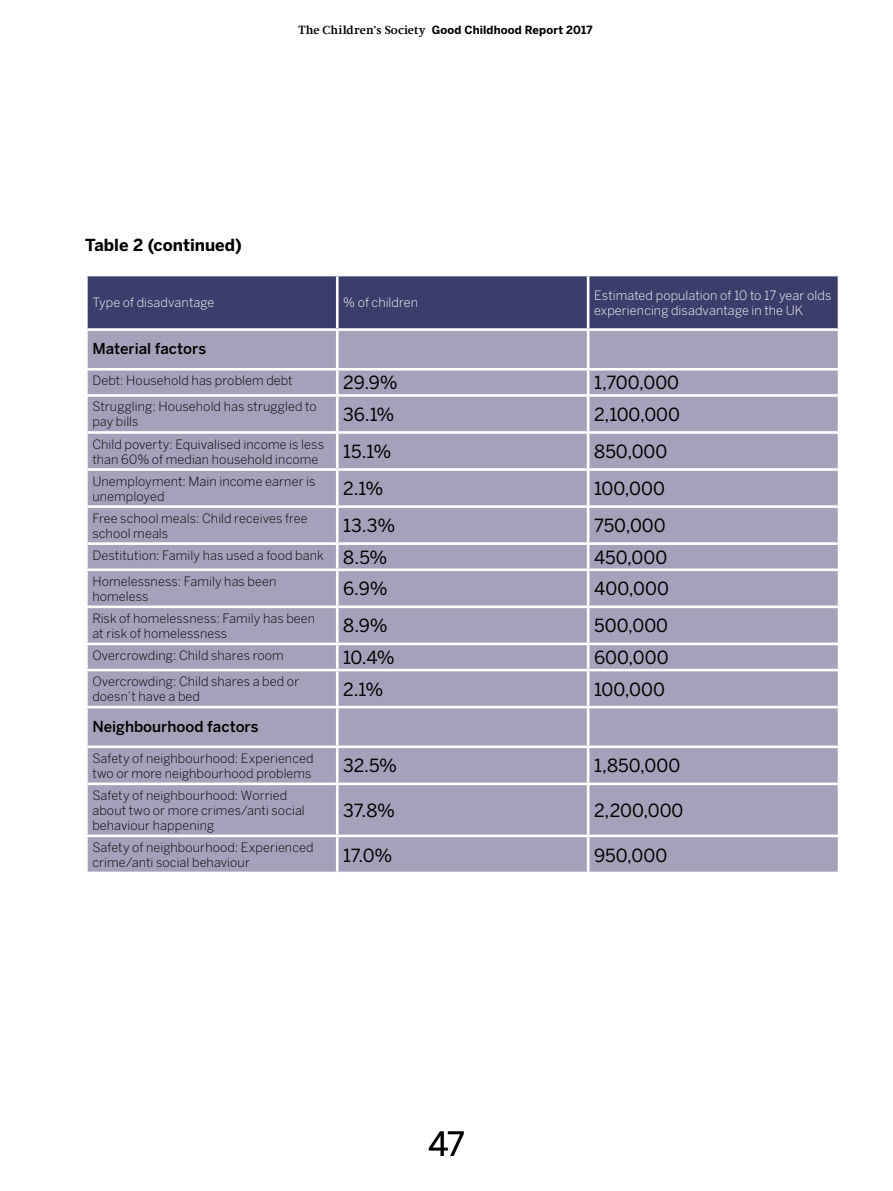
<style>
.page{position:relative;width:893px;height:1191px;background:#fff}
.page>*{position:absolute;margin:0;border:0;box-sizing:border-box;transform-origin:0 0}
.t1{font:33px "Benton Sans";color:#000}
.t2{font:18px "Benton Sans";letter-spacing:.005em;color:#000}
.t3{font:700 16.5px "Benton Sans";color:#000}
.t4{font:500 15px "Benton Sans";color:#000}
.t5{font:300 12.75px/15px "Benton Sans";letter-spacing:.005em;color:#000}
.t6{font:300 12.75px/15px "Benton Sans";letter-spacing:.005em;color:#fff}
.t7{font:700 11.25px "Benton Sans";letter-spacing:.01em;color:#000}
.s1{font-family:"Swift Com";font-size:12px}
.s2{font-weight:400;font-size:18px}
</style>
<div class="page">
<div style="left:88px;top:276px;width:750px;height:52px;background:#3b3d6a"></div>
<div style="left:88px;top:331px;width:750px;height:540px;background:#a5a1ba"></div>
<hr style="left:336px;top:276px;width:3px;height:52px;background:#fff">
<hr style="left:587px;top:276px;width:2px;height:52px;background:#fff">
<hr style="left:336px;top:331px;width:3px;height:37px;background:#fff">
<hr style="left:587px;top:331px;width:2px;height:37px;background:#fff">
<hr style="left:85px;top:368px;width:252px;height:2px;background:#fff">
<hr style="left:337px;top:368px;width:251px;height:2px;background:#fff">
<hr style="left:336px;top:370px;width:3px;height:24px;background:#fff">
<hr style="left:588px;top:368px;width:252px;height:2px;background:#fff">
<hr style="left:587px;top:370px;width:2px;height:24px;background:#fff">
<hr style="left:85px;top:394px;width:252px;height:3px;background:#fff">
<hr style="left:337px;top:394px;width:251px;height:3px;background:#fff">
<hr style="left:336px;top:397px;width:3px;height:34px;background:#fff">
<hr style="left:588px;top:394px;width:252px;height:3px;background:#fff">
<hr style="left:587px;top:397px;width:2px;height:34px;background:#fff">
<hr style="left:85px;top:431px;width:252px;height:3px;background:#fff">
<hr style="left:337px;top:431px;width:251px;height:3px;background:#fff">
<hr style="left:336px;top:434px;width:3px;height:34px;background:#fff">
<hr style="left:588px;top:431px;width:252px;height:3px;background:#fff">
<hr style="left:587px;top:434px;width:2px;height:34px;background:#fff">
<hr style="left:85px;top:468px;width:252px;height:3px;background:#fff">
<hr style="left:337px;top:468px;width:251px;height:3px;background:#fff">
<hr style="left:336px;top:471px;width:3px;height:34px;background:#fff">
<hr style="left:588px;top:468px;width:252px;height:3px;background:#fff">
<hr style="left:587px;top:471px;width:2px;height:34px;background:#fff">
<hr style="left:85px;top:505px;width:252px;height:3px;background:#fff">
<hr style="left:337px;top:505px;width:251px;height:3px;background:#fff">
<hr style="left:336px;top:508px;width:3px;height:34px;background:#fff">
<hr style="left:588px;top:505px;width:252px;height:3px;background:#fff">
<hr style="left:587px;top:508px;width:2px;height:34px;background:#fff">
<hr style="left:85px;top:542px;width:252px;height:3px;background:#fff">
<hr style="left:337px;top:542px;width:251px;height:3px;background:#fff">
<hr style="left:336px;top:545px;width:3px;height:23px;background:#fff">
<hr style="left:588px;top:542px;width:252px;height:3px;background:#fff">
<hr style="left:587px;top:545px;width:2px;height:23px;background:#fff">
<hr style="left:85px;top:568px;width:252px;height:3px;background:#fff">
<hr style="left:337px;top:568px;width:251px;height:3px;background:#fff">
<hr style="left:336px;top:571px;width:3px;height:34px;background:#fff">
<hr style="left:588px;top:568px;width:252px;height:3px;background:#fff">
<hr style="left:587px;top:571px;width:2px;height:34px;background:#fff">
<hr style="left:85px;top:605px;width:252px;height:3px;background:#fff">
<hr style="left:337px;top:605px;width:251px;height:3px;background:#fff">
<hr style="left:336px;top:608px;width:3px;height:34px;background:#fff">
<hr style="left:588px;top:605px;width:252px;height:3px;background:#fff">
<hr style="left:587px;top:608px;width:2px;height:34px;background:#fff">
<hr style="left:85px;top:642px;width:252px;height:3px;background:#fff">
<hr style="left:337px;top:642px;width:251px;height:3px;background:#fff">
<hr style="left:336px;top:645px;width:3px;height:24px;background:#fff">
<hr style="left:588px;top:642px;width:252px;height:3px;background:#fff">
<hr style="left:587px;top:645px;width:2px;height:24px;background:#fff">
<hr style="left:85px;top:669px;width:252px;height:2px;background:#fff">
<hr style="left:337px;top:669px;width:251px;height:2px;background:#fff">
<hr style="left:336px;top:671px;width:3px;height:35px;background:#fff">
<hr style="left:588px;top:669px;width:252px;height:2px;background:#fff">
<hr style="left:587px;top:671px;width:2px;height:35px;background:#fff">
<hr style="left:85px;top:706px;width:252px;height:2px;background:#fff">
<hr style="left:337px;top:706px;width:251px;height:2px;background:#fff">
<hr style="left:336px;top:708px;width:3px;height:37px;background:#fff">
<hr style="left:588px;top:706px;width:252px;height:2px;background:#fff">
<hr style="left:587px;top:708px;width:2px;height:37px;background:#fff">
<hr style="left:85px;top:745px;width:252px;height:3px;background:#fff">
<hr style="left:337px;top:745px;width:251px;height:3px;background:#fff">
<hr style="left:336px;top:748px;width:3px;height:34px;background:#fff">
<hr style="left:588px;top:745px;width:252px;height:3px;background:#fff">
<hr style="left:587px;top:748px;width:2px;height:34px;background:#fff">
<hr style="left:85px;top:782px;width:252px;height:3px;background:#fff">
<hr style="left:337px;top:782px;width:251px;height:3px;background:#fff">
<hr style="left:336px;top:785px;width:3px;height:49px;background:#fff">
<hr style="left:588px;top:782px;width:252px;height:3px;background:#fff">
<hr style="left:587px;top:785px;width:2px;height:49px;background:#fff">
<hr style="left:85px;top:834px;width:252px;height:3px;background:#fff">
<hr style="left:337px;top:834px;width:251px;height:3px;background:#fff">
<hr style="left:336px;top:837px;width:3px;height:34px;background:#fff">
<hr style="left:588px;top:834px;width:252px;height:3px;background:#fff">
<hr style="left:587px;top:837px;width:2px;height:34px;background:#fff">
<p class="t7" style="left:298px;top:23px;width:296px"><span class="s1">The Children’s Society</span> Good Childhood Report 2017</p>
<p class="t3" style="left:85px;top:235px;width:158px">Table 2 (continued)</p>
<p class="t6" style="left:92px;top:295px;width:124px">Type of disadvantage</p>
<p class="t6" style="left:343px;top:295px;width:76px">% of children</p>
<p class="t6" style="left:594px;top:287px;width:239px">Estimated population of 10 to 17 year olds experiencing disadvantage in the UK</p>
<p class="t4" style="left:92px;top:340px;width:115px">Material factors</p>
<p class="t5" style="left:92px;top:373px;width:202px">Debt: Household has problem debt</p>
<h2 class="t2" style="left:343px;top:372px;width:56px">29.9%</h2>
<h2 class="t2" style="left:594px;top:372px;width:87px">1,700,000</h2>
<p class="t5" style="left:92px;top:399px;width:226px">Struggling: Household has struggled to pay bills</p>
<h2 class="t2" style="left:343px;top:404px;width:53px">36.1%</h2>
<h2 class="t2" style="left:594px;top:404px;width:88px">2,100,000</h2>
<p class="t5" style="left:92px;top:436px;width:233px">Child poverty: Equivalised income is less than 60% of median household income</p>
<h2 class="t2" style="left:343px;top:441px;width:49px">15.1%</h2>
<h2 class="t2" style="left:594px;top:441px;width:75px">850,000</h2>
<p class="t5" style="left:92px;top:473px;width:225px">Unemployment: Main income earner is unemployed</p>
<h2 class="t2" style="left:343px;top:478px;width:42px">2.1%</h2>
<h2 class="t2" style="left:594px;top:478px;width:72px">100,000</h2>
<p class="t5" style="left:92px;top:510px;width:217px">Free school meals: Child receives free school meals</p>
<h2 class="t2" style="left:343px;top:515px;width:54px">13.3%</h2>
<h2 class="t2" style="left:594px;top:515px;width:73px">750,000</h2>
<p class="t5" style="left:92px;top:547px;width:296px">Destitution: Family has used a food bank <span class="s2">8.5%</span></p>
<h2 class="t2" style="left:594px;top:546px;width:75px">450,000</h2>
<p class="t5" style="left:92px;top:573px;width:186px">Homelessness: Family has been homeless</p>
<h2 class="t2" style="left:343px;top:578px;width:46px">6.9%</h2>
<h2 class="t2" style="left:594px;top:578px;width:76px">400,000</h2>
<p class="t5" style="left:92px;top:610px;width:224px">Risk of homelessness: Family has been at risk of homelessness</p>
<h2 class="t2" style="left:343px;top:615px;width:46px">8.9%</h2>
<h2 class="t2" style="left:594px;top:615px;width:76px">500,000</h2>
<p class="t5" style="left:92px;top:647px;width:193px">Overcrowding: Child shares room</p>
<h2 class="t2" style="left:343px;top:647px;width:53px">10.4%</h2>
<h2 class="t2" style="left:594px;top:647px;width:76px">600,000</h2>
<p class="t5" style="left:92px;top:674px;width:208px">Overcrowding: Child shares a bed or doesn’t have a bed</p>
<h2 class="t2" style="left:343px;top:678px;width:42px">2.1%</h2>
<h2 class="t2" style="left:594px;top:678px;width:72px">100,000</h2>
<p class="t4" style="left:92px;top:717px;width:168px">Neighbourhood factors</p>
<p class="t5" style="left:92px;top:750px;width:223px">Safety of neighbourhood: Experienced two or more neighbourhood problems</p>
<h2 class="t2" style="left:343px;top:755px;width:55px">32.5%</h2>
<h2 class="t2" style="left:594px;top:755px;width:88px">1,850,000</h2>
<p class="t5" style="left:92px;top:787px;width:214px">Safety of neighbourhood: Worried about two or more crimes/anti social behaviour happening</p>
<h2 class="t2" style="left:343px;top:799px;width:53px">37.8%</h2>
<h2 class="t2" style="left:594px;top:799px;width:91px">2,200,000</h2>
<p class="t5" style="left:92px;top:839px;width:223px">Safety of neighbourhood: Experienced crime/anti social behaviour</p>
<h2 class="t2" style="left:343px;top:844px;width:51px">17.0%</h2>
<h2 class="t2" style="left:594px;top:844px;width:75px">950,000</h2>
<h1 class="t1" style="left:428px;top:1124px;width:38px">47</h1>
</div>
